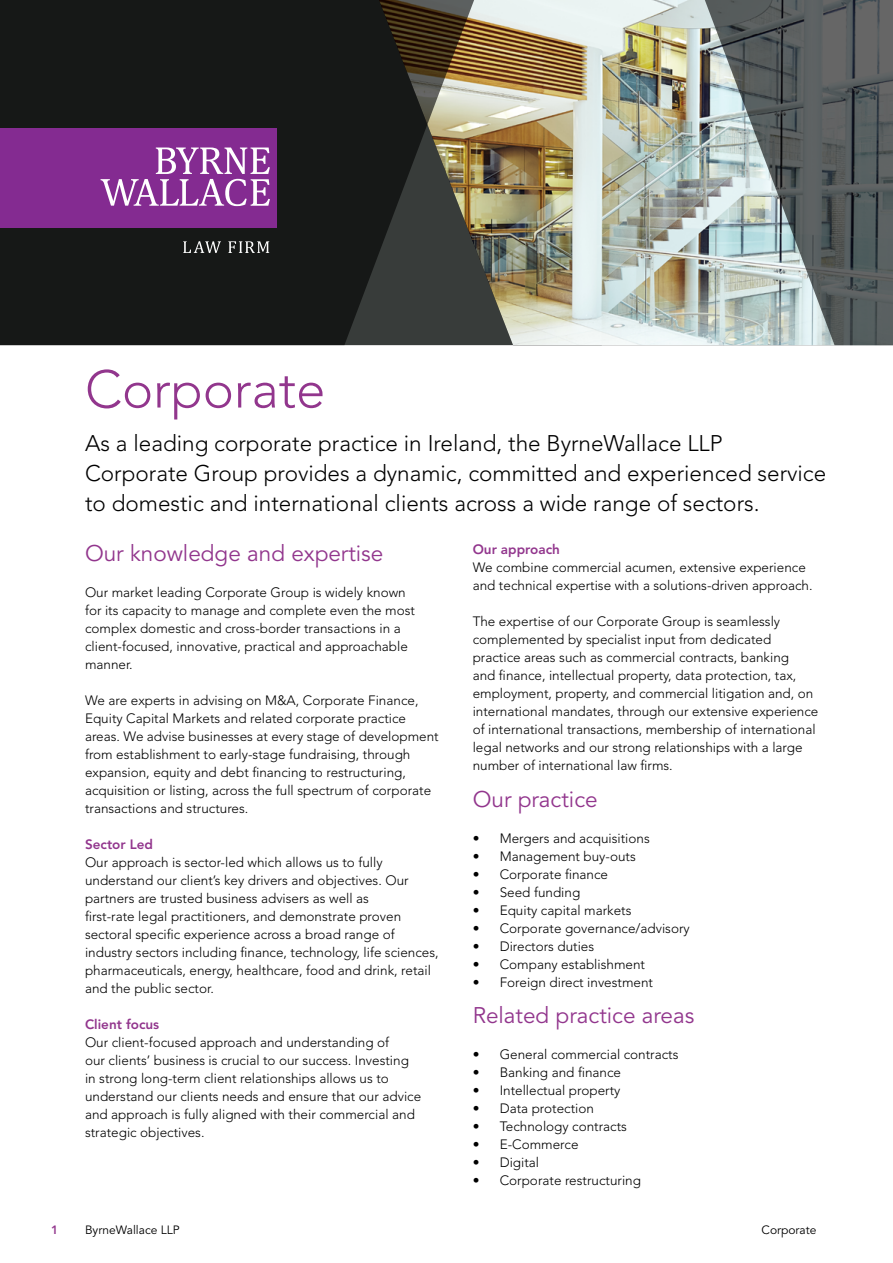
<style>
.page{position:relative;width:893px;height:1263px;background:#fff}
.page>*{position:absolute;margin:0;border:0;box-sizing:border-box;transform-origin:0 0}
.t1{font:300 52.5px "Avenir LT Std";color:#92368d}
.t2{font:300 22.5px/30px "Avenir LT Std";color:#000}
.t3{font:22.5px "Avenir LT Std";color:#92368d}
.t4{font:300 13.5px/18px "Avenir LT Std";color:#000}
.t5{font:800 13.5px "Avenir LT Std";color:#92368d}
.t6{font:12px "Avenir LT Std";color:#000}
.t7{font:800 12px "Avenir LT Std";color:#92368d}
</style>
<div class="page">
<img style="left:474px;top:0;width:231px;height:345px">
<svg style="left:705px;top:0;width:188px;height:345px;background:#778080"></svg>
<svg style="left:0;top:0;width:474px;height:345px;background:#22231f"></svg>
<div style="left:0;top:128px;width:276px;height:100px;background:#842b91"></div>
<svg style="left:101px;top:147px;width:169px;height:59px"></svg>
<svg style="left:183px;top:241px;width:38px;height:12px"></svg>
<svg style="left:228px;top:241px;width:41px;height:12px"></svg>
<h1 class="t1" style="left:85px;top:359px;width:242px">Corporate</h1>
<h2 class="t2" style="left:85px;top:429px;width:743px">As a leading corporate practice in Ireland, the ByrneWallace LLP<br>Corporate Group provides a dynamic, committed and experienced service to domestic and international clients across a wide range of sectors.</h2>
<h2 class="t3" style="left:85px;top:541px;width:300px">Our knowledge and expertise</h2>
<p class="t4" style="left:85px;top:584px;width:331px">Our market leading Corporate Group is widely known for its capacity to manage and complete even the most complex domestic and cross-border transactions in a client-focused, innovative, practical and approachable manner.</p>
<p class="t4" style="left:85px;top:692px;width:355px">We are experts in advising on M&amp;A, Corporate Finance, Equity Capital Markets and related corporate practice areas. We advise businesses at every stage of development from establishment to early-stage fundraising, through expansion, equity and debt financing to restructuring, acquisition or listing, across the full spectrum of corporate transactions and structures.</p>
<p class="t5" style="left:85px;top:837px;width:69px">Sector Led</p>
<p class="t4" style="left:85px;top:854px;width:355px">Our approach is sector-led which allows us to fully understand our client’s key drivers and objectives. Our partners are trusted business advisers as well as<br>first-rate legal practitioners, and demonstrate proven sectoral specific experience across a broad range of industry sectors including finance, technology, life sciences, pharmaceuticals, energy, healthcare, food and drink, retail and the public sector.</p>
<p class="t5" style="left:85px;top:1017px;width:76px">Client focus</p>
<p class="t4" style="left:85px;top:1034px;width:338px">Our client-focused approach and understanding of<br>our clients’ business is crucial to our success. Investing in strong long-term client relationships allows us to understand our clients needs and ensure that our advice and approach is fully aligned with their commercial and strategic objectives.</p>
<p class="t5" style="left:473px;top:542px;width:89px">Our approach</p>
<p class="t4" style="left:473px;top:559px;width:341px">We combine commercial acumen, extensive experience and technical expertise with a solutions-driven approach.</p>
<p class="t4" style="left:473px;top:613px;width:347px">The expertise of our Corporate Group is seamlessly complemented by specialist input from dedicated practice areas such as commercial contracts, banking<br>and finance, intellectual property, data protection, tax, employment, property, and commercial litigation and, on international mandates, through our extensive experience of international transactions, membership of international legal networks and our strong relationships with a large number of international law firms.</p>
<h2 class="t3" style="left:473px;top:786px;width:126px">Our practice</h2>
<p class="t4" style="left:473px;top:829px;width:179px">• Mergers and acquisitions</p>
<p class="t4" style="left:473px;top:847px;width:165px">• Management buy-outs</p>
<p class="t4" style="left:473px;top:865px;width:137px">• Corporate finance</p>
<p class="t4" style="left:473px;top:883px;width:109px">• Seed funding</p>
<p class="t4" style="left:473px;top:901px;width:160px">• Equity capital markets</p>
<p class="t4" style="left:473px;top:919px;width:219px">• Corporate governance/advisory</p>
<p class="t4" style="left:473px;top:937px;width:123px">• Directors duties</p>
<p class="t4" style="left:473px;top:955px;width:174px">• Company establishment</p>
<p class="t4" style="left:473px;top:973px;width:182px">• Foreign direct investment</p>
<h2 class="t3" style="left:473px;top:1002px;width:223px">Related practice areas</h2>
<p class="t4" style="left:473px;top:1045px;width:207px">• General commercial contracts</p>
<p class="t4" style="left:473px;top:1063px;width:150px">• Banking and finance</p>
<p class="t4" style="left:473px;top:1081px;width:149px">• Intellectual property</p>
<p class="t4" style="left:473px;top:1099px;width:123px">• Data protection</p>
<p class="t4" style="left:473px;top:1117px;width:156px">• Technology contracts</p>
<p class="t4" style="left:473px;top:1135px;width:107px">• E-Commerce</p>
<p class="t4" style="left:473px;top:1153px;width:68px">• Digital</p>
<p class="t4" style="left:473px;top:1171px;width:170px">• Corporate restructuring</p>
<p class="t7" style="left:51px;top:1222px;width:9px">1</p>
<p class="t6" style="left:85px;top:1223px;width:96px">ByrneWallace LLP</p>
<p class="t6" style="left:762px;top:1223px;width:56px">Corporate</p>
</div>
